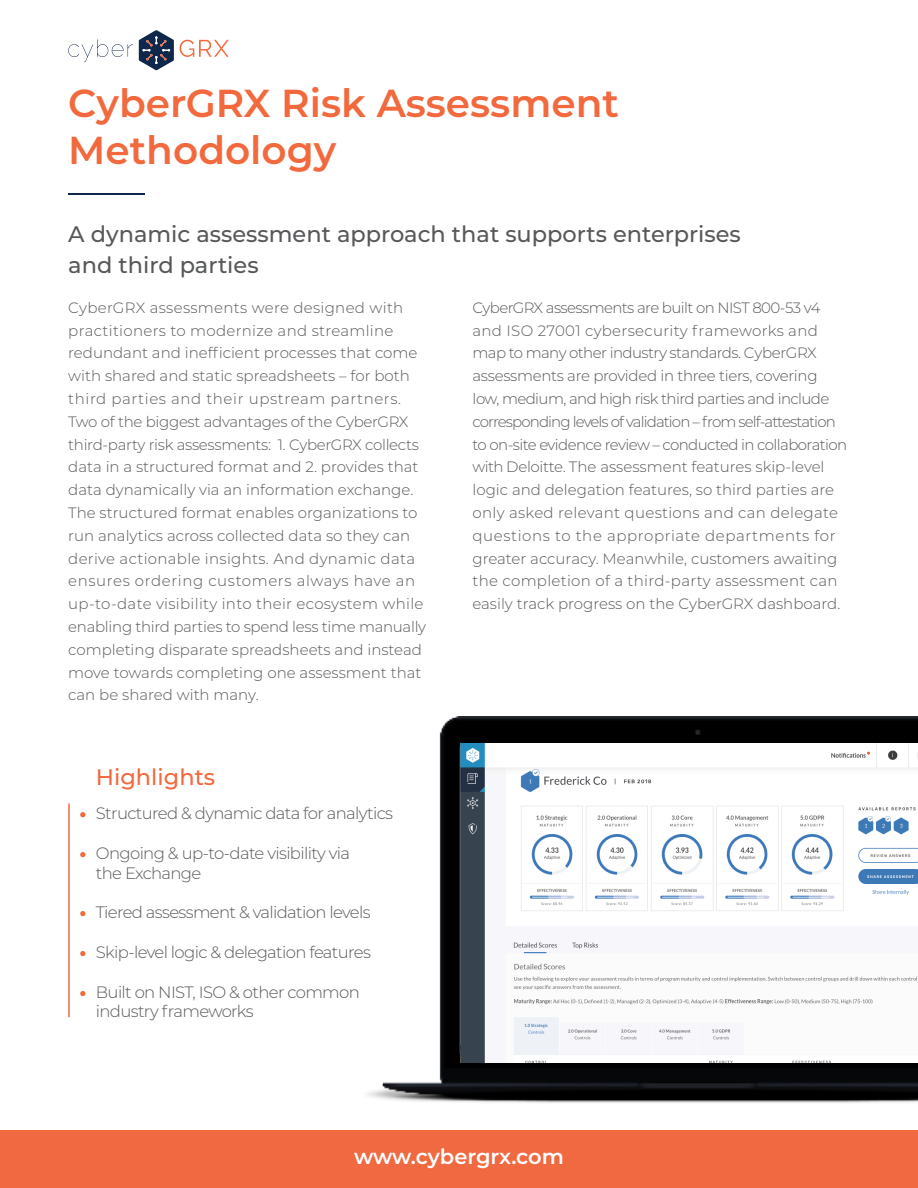
<style>
.page{position:relative;width:918px;height:1188px;background:#fff}
.page>*{position:absolute;margin:0;border:0;box-sizing:border-box;transform-origin:0 0}
.t1{font:600 39px/46.8px "Montserrat";color:#f2693d}
.t2{font:500 22.5px/30.6px "Montserrat";color:#57585a}
.t3{font:500 22.5px "Montserrat";color:#f2693d}
.t4{font:600 21px "Montserrat";letter-spacing:-.005em;color:#fff}
.t5{font:300 16.5px/19.8px "Montserrat";letter-spacing:-.04em;color:#57585a}
.Body{font:300 15px/22.8px "Montserrat";color:#57585a}
.Body-2{font:300 15px/22.8px "Montserrat";letter-spacing:.02em;color:#57585a}
</style>
<div class="page">
<div style="left:0;top:1130px;width:918px;height:58px;background:#f06940"></div>
<svg style="left:68px;top:39px;width:65px;height:23px"></svg>
<svg style="left:180px;top:40px;width:49px;height:17px"></svg>
<svg style="left:139px;top:30px;width:35px;height:40px"></svg>
<hr style="left:68px;top:193px;width:76px;height:2px;background:#0e274a">
<hr style="left:68px;top:803px;width:2px;height:214px;background:#f0693f">
<svg style="left:80px;top:812px;width:5px;height:5px"></svg>
<svg style="left:80px;top:951px;width:5px;height:5px"></svg>
<svg style="left:80px;top:991px;width:5px;height:5px"></svg>
<svg style="left:80px;top:911px;width:5px;height:5px"></svg>
<svg style="left:80px;top:852px;width:5px;height:5px"></svg>
<img style="left:367px;top:716px;width:551px;height:387px">
<img style="left:460px;top:743px;width:458px;height:319px">
<p class="t1" style="left:68px;top:78px;width:552px">CyberGRX Risk Assessment<br>Methodology</p>
<p class="t2" style="left:68px;top:218px;width:674px">A dynamic assessment approach that supports enterprises and third parties</p>
<p class="Body-2" style="left:68px;top:296px;width:351px">CyberGRX assessments were designed with practitioners to modernize and streamline redundant and inefficient processes that come with shared and static spreadsheets – for both third parties and their upstream partners.</p>
<p class="Body" style="left:68px;top:410px;width:359px">Two of the biggest advantages of the CyberGRX third-party risk assessments: 1. CyberGRX collects data in a structured format and 2. provides that data dynamically via an information exchange.<br>The structured format enables organizations to run analytics across collected data so they can derive actionable insights. And dynamic data ensures ordering customers always have an up-to-date visibility into their ecosystem while enabling third parties to spend less time manually completing disparate spreadsheets and instead move towards completing one assessment that can be shared with many.</p>
<p class="Body" style="left:472px;top:296px;width:376px">CyberGRX assessments are built on NIST 800-53 v4 and ISO 27001 cybersecurity frameworks and map to many other industry standards. CyberGRX assessments are provided in three tiers, covering low, medium, and high risk third parties and include corresponding levels of validation – from self-attestation to on-site evidence review – conducted in collaboration with Deloitte. The assessment features skip-level logic and delegation features, so third parties are only asked relevant questions and can delegate questions to the appropriate departments for greater accuracy. Meanwhile, customers awaiting the completion of a third-party assessment can easily track progress on the CyberGRX dashboard.</p>
<p class="t3" style="left:96px;top:762px;width:121px">Highlights</p>
<p class="t5" style="left:96px;top:803px;width:299px">Structured &amp; dynamic data for analytics</p>
<p class="t5" style="left:96px;top:843px;width:256px">Ongoing &amp; up-to-date visibility via the Exchange</p>
<p class="t5" style="left:96px;top:902px;width:276px">Tiered assessment &amp; validation levels</p>
<p class="t5" style="left:96px;top:942px;width:277px">Skip-level logic &amp; delegation features</p>
<p class="t5" style="left:96px;top:981px;width:265px">Built on NIST, ISO &amp; other common industry frameworks</p>
<p class="t4" style="left:354px;top:1141px;width:211px">www.cybergrx.com</p>
</div>
